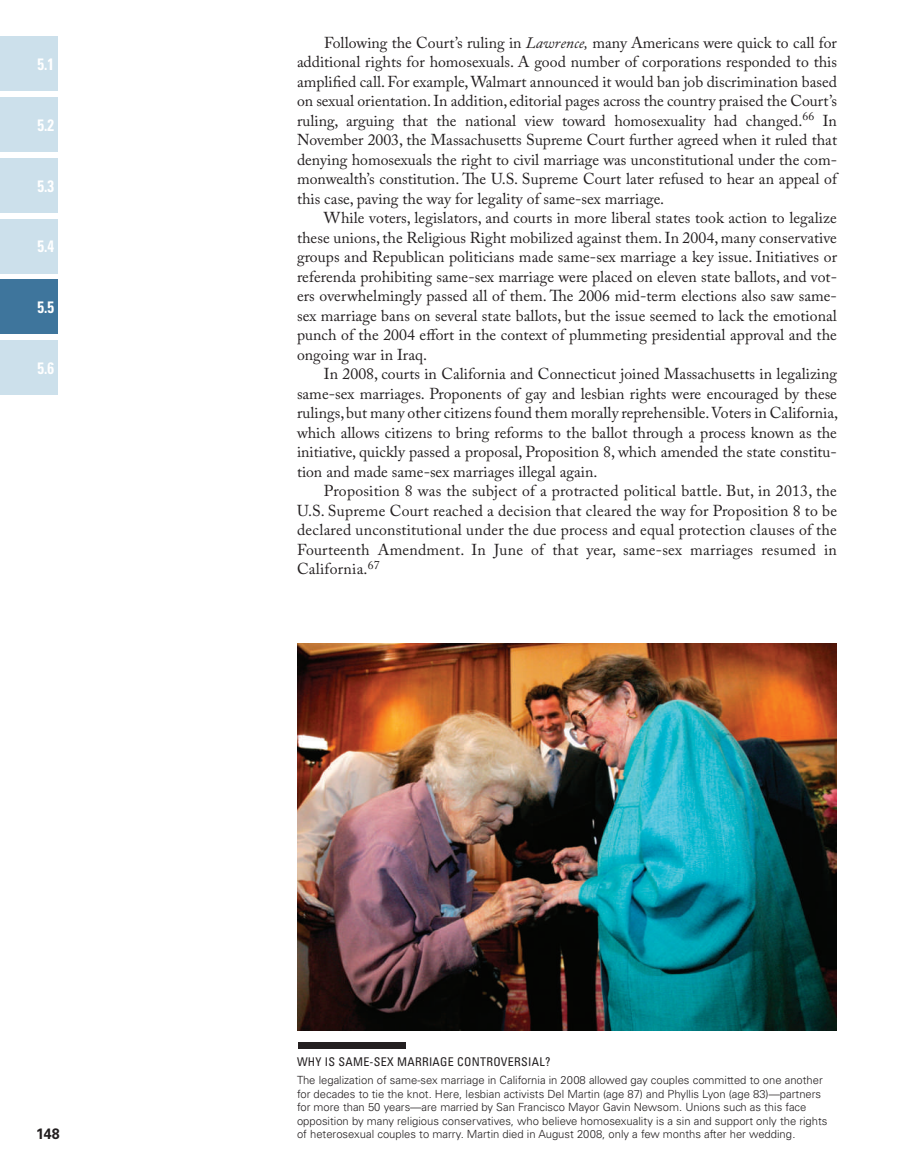
<style>
.page{position:relative;width:918px;height:1175px;background:#fff}
.page>*{position:absolute;margin:0;border:0;box-sizing:border-box;transform-origin:0 0}
.t1{font:700 condensed 16.5px "Univers LT Std";color:#fff;scale:.9 1}
.t2{font:15.75px/19.5px "Adobe Caslon Pro";color:#231f20;text-align:justify}
.t3{font:700 15px "Univers LT Std";color:#231f20;scale:.95 1}
.t4{font:condensed 12px "Univers LT Std";letter-spacing:.025em;color:#231f20}
.t5{font:300 11.25px/13.5px "Univers LT Std";color:#231f20}
.s1{font-style:italic}
</style>
<div class="page">
<div style="left:0;top:36px;width:58px;height:55px;background:#cce0eb"></div>
<div style="left:0;top:218px;width:58px;height:55px;background:#cce0eb"></div>
<div style="left:0;top:97px;width:58px;height:55px;background:#cce0eb"></div>
<div style="left:0;top:158px;width:58px;height:55px;background:#cce0eb"></div>
<div style="left:0;top:340px;width:58px;height:55px;background:#cce0eb"></div>
<div style="left:0;top:279px;width:58px;height:55px;background:#3e759c"></div>
<div style="left:298px;top:1042px;width:108px;height:6px;background:#231f20"></div>
<img style="left:297px;top:643px;width:540px;height:387px">
<p class="t1" style="left:38px;top:54px;width:20px">5.1</p>
<p class="t1" style="left:38px;top:115px;width:20px">5.2</p>
<p class="t1" style="left:38px;top:175px;width:20px">5.3</p>
<p class="t1" style="left:38px;top:236px;width:20px">5.4</p>
<p class="t1" style="left:38px;top:297px;width:20px">5.5</p>
<p class="t1" style="left:38px;top:357px;width:20px">5.6</p>
<p class="t3" style="left:36px;top:1124px;width:27px">148</p>
<p class="t2" style="left:297px;top:32px;width:542px;text-indent:27px">Following the Court’s ruling in <span class="s1">Lawrence,</span> many Americans were quick to call for additional rights for homosexuals. A good number of corporations responded to this amplified call. For example, Walmart announced it would ban job discrimination based on sexual orientation. In addition, editorial pages across the country praised the Court’s ruling, arguing that the national view toward homosexuality had changed.<sup>66</sup> In November 2003, the Massachusetts Supreme Court further agreed when it ruled that denying homosexuals the right to civil marriage was unconstitutional under the com&shy;monwealth’s constitution. The U.S. Supreme Court later refused to hear an appeal of this case, paving the way for legality of same-sex marriage.</p>
<p class="t2" style="left:297px;top:208px;width:542px;text-indent:27px">While voters, legislators, and courts in more liberal states took action to legalize these unions, the Religious Right mobilized against them. In 2004, many conservative groups and Republican politicians made same-sex marriage a key issue. Initiatives or referenda prohibiting same-sex marriage were placed on eleven state ballots, and vot&shy;ers overwhelmingly passed all of them. The 2006 mid-term elections also saw same&shy;sex marriage bans on several state ballots, but the issue seemed to lack the emotional punch of the 2004 effort in the context of plummeting presidential approval and the ongoing war in Iraq.</p>
<p class="t2" style="left:297px;top:364px;width:543px;text-indent:27px">In 2008, courts in California and Connecticut joined Massachusetts in legalizing same-sex marriages. Proponents of gay and lesbian rights were encouraged by these rulings, but many other citizens found them morally reprehensible. Voters in California, which allows citizens to bring reforms to the ballot through a process known as the initiative, quickly passed a proposal, Proposition 8, which amended the state constitu&shy;tion and made same-sex marriages illegal again.</p>
<p class="t2" style="left:297px;top:481px;width:542px;text-indent:27px">Proposition 8 was the subject of a protracted political battle. But, in 2013, the U.S. Supreme Court reached a decision that cleared the way for Proposition 8 to be declared unconstitutional under the due process and equal protection clauses of the Fourteenth Amendment. In June of that year, same-sex marriages resumed in California.<sup>67</sup></p>
<p class="t4" style="left:297px;top:1054px;width:118px">WHY IS SAME-SEX MARRIA</p>
<p class="t4" style="left:440px;top:1054px;width:25px">GE CONTRO</p>
<p class="t4" style="left:501px;top:1054px;width:14px">VERSIAL</p>
<p class="t4" style="left:545px;top:1054px;width:7px">?</p>
<p class="t5" style="left:297px;top:1073px;width:532px">The legalization of same-sex marriage in California in 2008 allowed gay couples committed to one another for decades to tie the knot. Here, lesbian activists Del Martin (age 87) and Phyllis Lyon (age 83)—partners for more than 50 years—are married by San Francisco Mayor Gavin Newsom. Unions such as this face opposition by many religious conservatives, who believe homosexuality is a sin and support only the rights of heterosexual couples to marry. Martin died in August 2008, only a few months after her wedding.</p>
</div>
